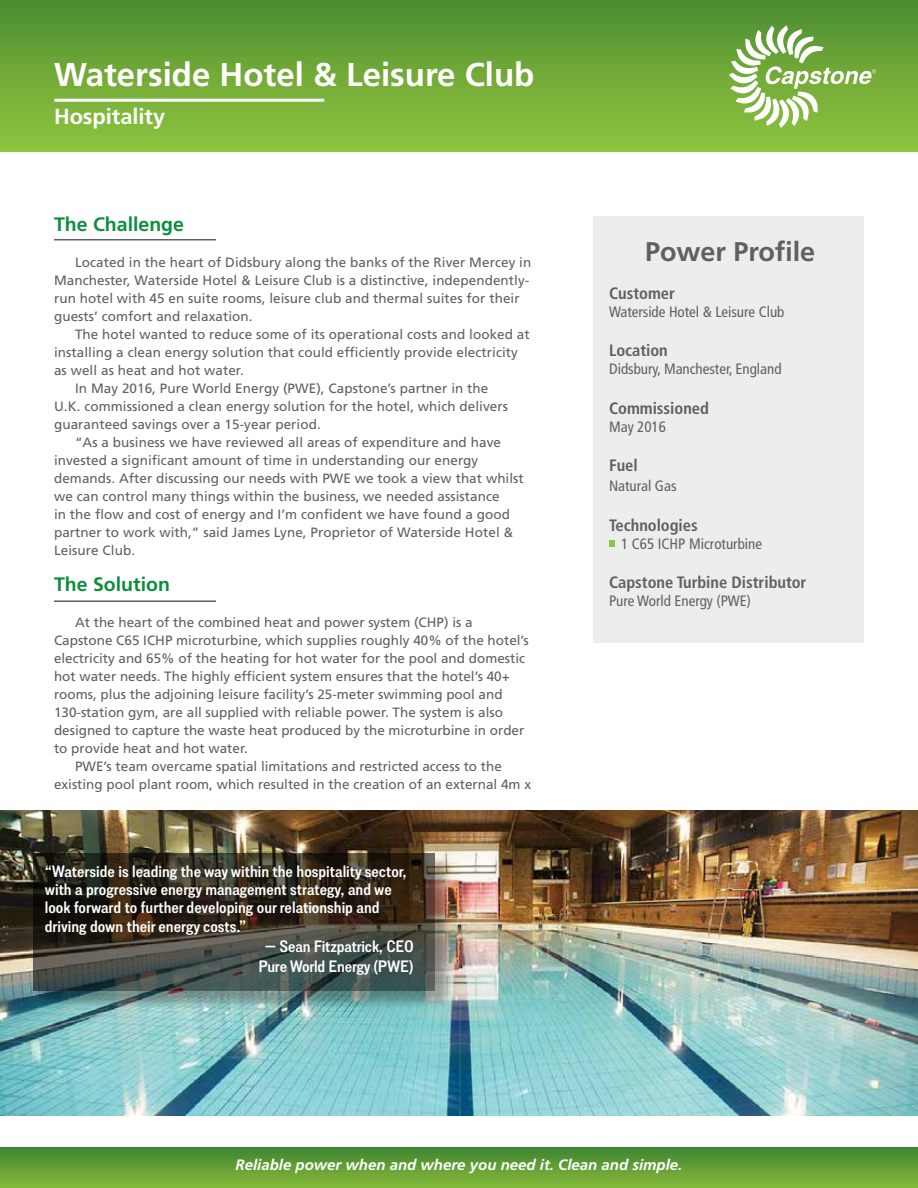
<style>
.page{position:relative;width:918px;height:1188px;background:#fff}
.page>*{position:absolute;margin:0;border:0;box-sizing:border-box;transform-origin:0 0}
.t1{font:700 33px "Frutiger LT Std";color:#fff}
.t2{font:700 27px "Frutiger LT Std";color:#5f6062}
.t3{font:700 21.75px "Frutiger LT Std";color:#fff}
.t4{font:700 19.5px "Frutiger LT Std";color:#0c8f3c}
.t5{font:600 16.5px/18px "Lorimer No 2";color:#fff}
.t6{font:700 condensed 16.5px "Frutiger LT Std";color:#5f6062}
.t7{font:condensed 15px "Frutiger LT Std";color:#5f6062}
.t8{font:italic 700 15px "Frutiger LT Std";color:#fff}
.t9{font:13.5px/18px "Frutiger LT Std";letter-spacing:.005em;color:#5f6062}
</style>
<div class="page">
<div style="left:594px;top:216px;width:270px;height:426px;background:#ededee"></div>
<div style="left:0;top:0;width:918px;height:151px;background:linear-gradient(to bottom,#4e8d32,#90c640)"></div>
<img style="left:0;top:810px;width:918px;height:306px">
<svg style="left:729px;top:25px;width:147px;height:103px"></svg>
<hr style="left:54px;top:99px;width:270px;height:3px;background:#fff">
<div style="left:0;top:1148px;width:918px;height:40px;background:linear-gradient(to bottom,#418531,#84b93b)"></div>
<div style="left:35px;top:855px;width:418px;height:155px;background:#000;opacity:.35"></div>
<svg style="left:33px;top:853px;width:401px;height:138px;background:#38362d"></svg>
<hr style="left:54px;top:239px;width:162px;height:1px;background:#5f6062">
<svg style="left:609px;top:540px;width:6px;height:6px"></svg>
<hr style="left:54px;top:600px;width:162px;height:2px;background:#5f6062">
<h1 class="t1" style="left:54px;top:55px;width:482px">Waterside Hotel &amp; Leisure Club</h1>
<h3 class="t3" style="left:54px;top:104px;width:113px">Hospitality</h3>
<h3 class="t4" style="left:54px;top:212px;width:132px">The Challenge</h3>
<p class="t9" style="left:54px;top:253px;width:479px;text-indent:21px">Located in the heart of Didsbury along the banks of the River Mercey in Manchester, Waterside Hotel &amp; Leisure Club is a distinctive, independently&shy;run hotel with 45 en suite rooms, leisure club and thermal suites for their guests’ comfort and relaxation.</p>
<p class="t9" style="left:75px;top:325px;width:456px">The hotel wanted to reduce some of its operational costs and looked at</p>
<p class="t9" style="left:54px;top:343px;width:465px">installing a clean energy solution that could efficiently provide electricity</p>
<p class="t9" style="left:54px;top:361px;width:191px">as well as heat and hot water.</p>
<p class="t9" style="left:75px;top:379px;width:415px">In May 2016, Pure World Energy (PWE), Capstone’s partner in the</p>
<p class="t9" style="left:54px;top:397px;width:456px">U.K. commissioned a clean energy solution for the hotel, which delivers</p>
<p class="t9" style="left:54px;top:415px;width:268px">guaranteed savings over a 15-year period.</p>
<p class="t9" style="left:75px;top:433px;width:427px">“As a business we have reviewed all areas of expenditure and have</p>
<p class="t9" style="left:54px;top:451px;width:426px">invested a significant amount of time in understanding our energy</p>
<p class="t9" style="left:54px;top:469px;width:471px">demands. After discussing our needs with PWE we took a view that whilst</p>
<p class="t9" style="left:54px;top:487px;width:447px">we can control many things within the business, we needed assistance</p>
<p class="t9" style="left:54px;top:505px;width:458px">in the flow and cost of energy and I’m confident we have found a good</p>
<p class="t9" style="left:54px;top:523px;width:461px">partner to work with,” said James Lyne, Proprietor of Waterside Hotel &amp;</p>
<p class="t9" style="left:54px;top:541px;width:83px">Leisure Club.</p>
<h3 class="t4" style="left:54px;top:572px;width:117px">The Solution</h3>
<p class="t9" style="left:75px;top:613px;width:399px">At the heart of the combined heat and power system (CHP) is a</p>
<p class="t9" style="left:54px;top:631px;width:476px">Capstone C65 ICHP microturbine, which supplies roughly 40% of the hotel’s</p>
<p class="t9" style="left:54px;top:649px;width:473px">electricity and 65% of the heating for hot water for the pool and domestic</p>
<p class="t9" style="left:54px;top:667px;width:457px">hot water needs. The highly efficient system ensures that the hotel’s 40+</p>
<p class="t9" style="left:54px;top:685px;width:450px">rooms, plus the adjoining leisure facility’s 25-meter swimming pool and</p>
<p class="t9" style="left:54px;top:703px;width:450px">130-station gym, are all supplied with reliable power. The system is also</p>
<p class="t9" style="left:54px;top:721px;width:472px">designed to capture the waste heat produced by the microturbine in order</p>
<p class="t9" style="left:54px;top:739px;width:195px">to provide heat and hot water.</p>
<p class="t9" style="left:75px;top:757px;width:428px">PWE’s team overcame spatial limitations and restricted access to the</p>
<p class="t9" style="left:54px;top:775px;width:479px">existing pool plant room, which resulted in the creation of an external 4m x</p>
<p class="t5" style="left:45px;top:861px;width:363px">“Waterside is leading the way within the hospitality sector, with a progressive energy management strategy, and we look forward to further developing our relationship and</p>
<p class="t5" style="left:45px;top:917px;width:203px">driving down their energy costs.”</p>
<p class="t5" style="left:258px;top:936px;width:157px;line-height:19.8px;text-align:center">— Sean Fitzpatrick, CEO<br>Pure World Energy (PWE)</p>
<h2 class="t2" style="left:645px;top:235px;width:171px">Power Profile</h2>
<p class="t6" style="left:609px;top:283px;width:67px">Customer</p>
<p class="t7" style="left:609px;top:303px;width:177px">Waterside Hotel &amp; Leisure Club</p>
<p class="t6" style="left:609px;top:341px;width:60px">Location</p>
<p class="t7" style="left:609px;top:360px;width:174px">Didsbury, Manchester, England</p>
<p class="t6" style="left:609px;top:398px;width:101px">Commissioned</p>
<p class="t7" style="left:609px;top:418px;width:58px">May 2016</p>
<p class="t6" style="left:609px;top:456px;width:30px">Fuel</p>
<p class="t7" style="left:609px;top:477px;width:69px">Natural Gas</p>
<p class="t6" style="left:609px;top:515px;width:90px">Technologies</p>
<p class="t7" style="left:621px;top:535px;width:143px">1 C65 ICHP Microturbine</p>
<p class="t6" style="left:609px;top:573px;width:199px">Capstone Turbine Distributor</p>
<p class="t7" style="left:609px;top:592px;width:143px">Pure World Energy (PWE)</p>
<p class="t8" style="left:236px;top:1156px;width:448px">Reliable power when and where you need it. Clean and simple.</p>
</div>
